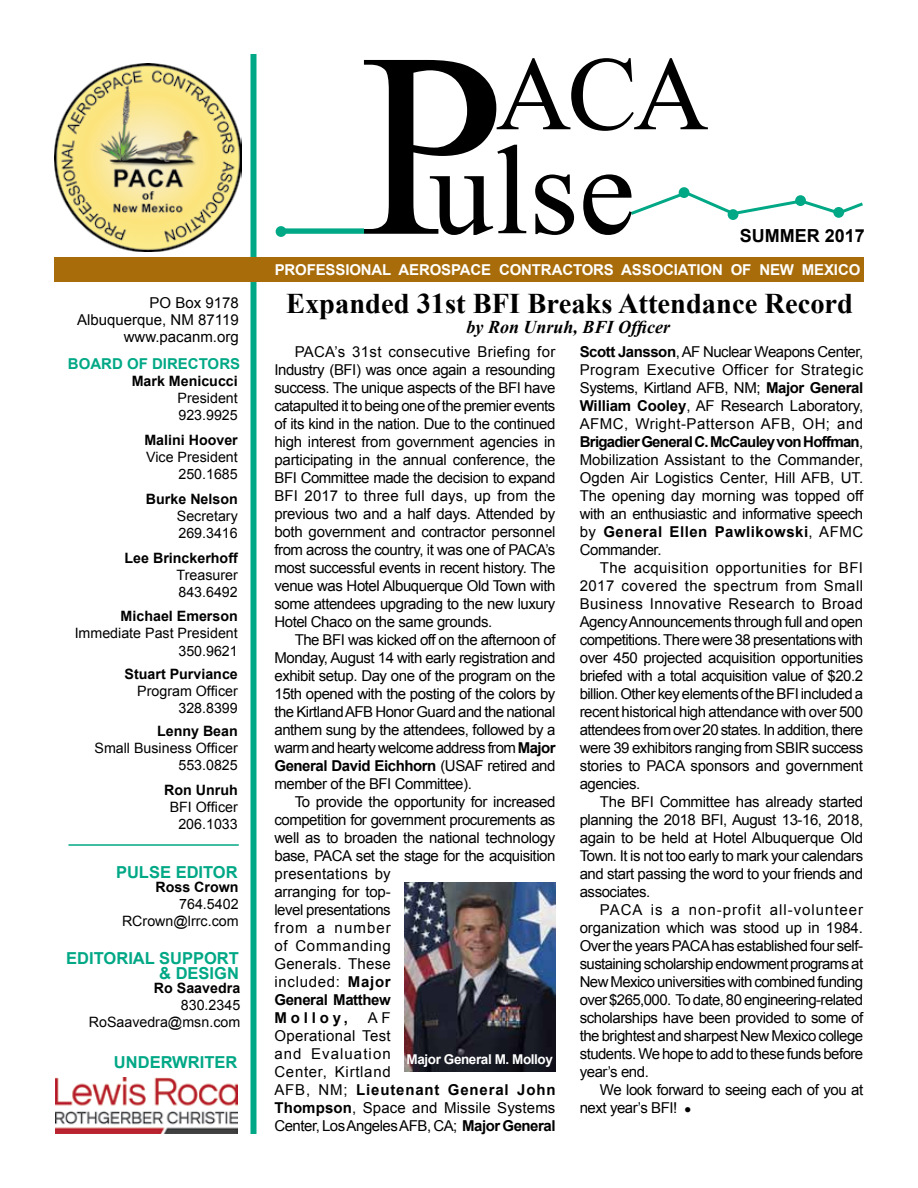
<style>
.page{position:relative;width:918px;height:1188px;background:#fff}
.page>*{position:absolute;margin:0;border:0;box-sizing:border-box;transform-origin:0 0}
.t1{font:127.5px "Times New Roman";color:#000}
.t2{font:105px "Times New Roman";color:#000}
.t3{font:700 28.5px "Times New Roman";color:#000}
.t4{font:italic 700 18px "Times New Roman";color:#000}
.t5{font:700 18px "Arial";color:#000}
.t6{font:700 16.5px/15px "Arial";color:#00a886;text-align:right}
.t7{font:15px/18px "Arial";letter-spacing:-.03em;color:#000;text-align:justify}
.t8{font:15px/18px "Arial";letter-spacing:.015em;color:#000}
.t9{font:700 15px "Arial";letter-spacing:-.01em;color:#fff}
.t10{font:15px/17.2px "Arial";color:#000;text-align:right}
.t11{font:700 15px "Arial";color:#00a886}
.t12{font:14.25px/17.1px "Arial";color:#000;text-align:right}
.t13{font:700 14.25px "Arial";color:#000}
.t14{font:700 13.5px "Arial";letter-spacing:-.03em;color:#fff}
.s1{font-size:262.5px}
.s2{font-weight:700}
</style>
<div class="page">
<div style="left:250px;top:54px;width:6px;height:1080px;background:#00a886"></div>
<div style="left:55px;top:257px;width:809px;height:25px;background:#a86d0a"></div>
<hr style="left:68px;top:844px;width:171px;height:2px;background:#00a886">
<img style="left:54px;top:64px;width:188px;height:187px">
<div style="left:728px;top:209px;width:10px;height:11px;background:#00a886;border-radius:50%"></div>
<div style="left:679px;top:187px;width:10px;height:11px;background:#00a886;border-radius:50%"></div>
<div style="left:276px;top:226px;width:10px;height:11px;background:#00a886;border-radius:50%"></div>
<svg style="left:630px;top:189px;width:233px;height:29px"></svg>
<hr style="left:280px;top:229px;width:84px;height:4px;background:#00a886">
<div style="left:833px;top:207px;width:11px;height:11px;background:#00a886;border-radius:50%"></div>
<img style="left:56px;top:1077px;width:182px;height:56px">
<img style="left:404px;top:883px;width:151px;height:188px">
<p class="t10" style="left:77px;top:294px;width:163px">PO Box 9178<br>Albuquerque, NM 87119 www.pacanm.org</p>
<p class="t11" style="left:68px;top:354px;width:174px">BOARD OF DIRECTORS</p>
<p class="t13" style="left:132px;top:372px;width:108px">Mark Menicucci</p>
<p class="t12" style="left:178px;top:390px;width:62px;text-align:left">President<br>923.9925</p>
<p class="t13" style="left:144px;top:431px;width:95px">Malini Hoover</p>
<p class="t12" style="left:146px;top:449px;width:93px">Vice President<br>250.1685</p>
<p class="t13" style="left:146px;top:489px;width:93px">Burke Nelson</p>
<p class="t12" style="left:177px;top:508px;width:62px;text-align:left">Secretary<br>269.3416</p>
<p class="t13" style="left:125px;top:548px;width:115px">Lee Brinckerhoff</p>
<p class="t12" style="left:177px;top:566px;width:63px;text-align:left">Treasurer<br>843.6492</p>
<p class="t13" style="left:121px;top:607px;width:119px">Michael Emerson</p>
<p class="t12" style="left:75px;top:625px;width:165px">Immediate Past President<br>350.9621</p>
<p class="t13" style="left:125px;top:664px;width:115px">Stuart Purviance</p>
<p class="t12" style="left:137px;top:682px;width:102px">Program Officer<br>328.8399</p>
<p class="t13" style="left:157px;top:721px;width:82px">Lenny Bean</p>
<p class="t12" style="left:95px;top:740px;width:145px">Small Business Officer<br>553.0825</p>
<p class="t13" style="left:164px;top:780px;width:75px">Ron Unruh</p>
<p class="t12" style="left:170px;top:798px;width:70px">BFI Officer<br>206.1033</p>
<p class="t6" style="left:116px;top:865px;width:123px">PULSE EDITOR</p>
<p class="t13" style="left:155px;top:878px;width:85px">Ross Crown</p>
<p class="t12" style="left:122px;top:896px;width:118px">764.5402<br>RCrown@lrrc.com</p>
<p class="t6" style="left:66px;top:951px;width:174px">EDITORIAL SUPPORT &amp; DESIGN</p>
<p class="t13" style="left:154px;top:979px;width:88px">Ro Saavedra</p>
<p class="t12" style="left:89px;top:997px;width:153px">830.2345<br>RoSaavedra@msn.com</p>
<p class="t6" style="left:114px;top:1055px;width:125px">UNDERWRITER</p>
<h2 class="t2" style="left:496px;top:24px;width:215px">ACA</h2>
<h1 class="t1" style="left:360px;top:105px;width:277px"><span class="s1">P</span>ulse</h1>
<p class="t5" style="left:740px;top:223px;width:127px">SUMMER 2017</p>
<p class="t9" style="left:275px;top:260px;width:587px">PROFESSIONAL AEROSPACE CONTRACTORS ASSOCIATION OF NEW MEXICO</p>
<h3 class="t3" style="left:286px;top:284px;width:569px">Expanded 31st BFI Breaks Attendance Record</h3>
<p class="t7" style="left:274px;top:343px;width:283px;text-indent:20px">PACA’s 31st consecutive Briefing for Industry (BFI) was once again a resounding success. The unique aspects of the BFI have catapulted it to being one of the premier events of its kind in the nation. Due to the continued high interest from government agencies in participating in the annual conference, the BFI Committee made the decision to expand BFI 2017 to three full days, up from the previous two and a half days. Attended by both government and contractor personnel from across the country, it was one of PACA’s most successful events in recent history. The venue was Hotel Albuquerque Old Town with some attendees upgrading to the new luxury Hotel Chaco on the same grounds.</p>
<p class="t7" style="left:274px;top:631px;width:283px;text-indent:20px">The BFI was kicked off on the afternoon of Monday, August 14 with early registration and exhibit setup. Day one of the program on the 15th opened with the posting of the colors by the Kirtland AFB Honor Guard and the national anthem sung by the attendees, followed by a warm and hearty welcome address from <span class="s2">Major General David Eichhorn</span> (USAF retired and member of the BFI Committee).</p>
<p class="t7" style="left:274px;top:793px;width:283px;text-align:left;text-indent:20px">To provide the opportunity for increased competition for government procurements as well as to broaden the national technology base, PACA set the stage for the acquisition presentations by<br>arranging for top-<br>level presentations<br>from a number<br>of Commanding<br>Generals. These<br>included: <span class="s2">Major<br>General Matthew<br>Molloy,</span></p>
<p class="t4" style="left:467px;top:315px;width:205px">by Ron Unruh, BFI Officer</p>
<p class="t7" style="left:580px;top:343px;width:285px"><span class="s2">Scott Jansson</span>, AF Nuclear Weapons Center, Program Executive Officer for Strategic Systems, Kirtland AFB, NM; <span class="s2">Major General William Cooley</span>, AF Research Laboratory, AFMC, Wright-Patterson AFB, OH; and <span class="s2">Brigadier General C. McCauley von Hoffman</span>, Mobilization Assistant to the Commander, Ogden Air Logistics Center, Hill AFB, UT.<br>The opening day morning was topped off with an enthusiastic and informative speech by <span class="s2">General Ellen Pawlikowski</span>, AFMC Commander.</p>
<p class="t7" style="left:580px;top:559px;width:285px;text-indent:20px">The acquisition opportunities for BFI 2017 covered the spectrum from Small Business Innovative Research to Broad Agency Announcements through full and open competitions. There were 38 presentations with over 450 projected acquisition opportunities briefed with a total acquisition value of $20.2 billion. Other key elements of the BFI included a recent historical high attendance with over 500 attendees from over 20 states. In addition, there were 39 exhibitors ranging from SBIR success stories to PACA sponsors and government agencies.</p>
<p class="t7" style="left:580px;top:793px;width:285px;text-indent:20px">The BFI Committee has already started planning the 2018 BFI, August 13-16, 2018, again to be held at Hotel Albuquerque Old Town. It is not too early to mark your calendars and start passing the word to your friends and associates.</p>
<p class="t7" style="left:580px;top:901px;width:285px;text-indent:20px">PACA is a non-profit all-volunteer organization which was stood up in 1984.<br>Over the years PACA has established four self&shy;sustaining scholarship endowment programs at New Mexico universities with combined funding over $265,000. To date, 80 engineering-related scholarships have been provided to some of the brightest and sharpest New Mexico college students. We hope to add to these funds before year’s end.</p>
<p class="t7" style="left:580px;top:1081px;width:285px;text-indent:20px">We look forward to seeing each of you at next year’s BFI! ●</p>
<p class="t8" style="left:274px;top:1009px;width:283px;text-indent:93px">A F<br>Operational Test<br>and Evaluation<br>Center, Kirtland<br>AFB, NM; <span class="s2">Lieutenant General John<br>Thompson</span>, Space and Missile Systems<br>Center, Los Angeles AFB, CA; <span class="s2">Major General</span></p>
<p class="t14" style="left:407px;top:1050px;width:148px">Major General M. Molloy</p>
</div>
